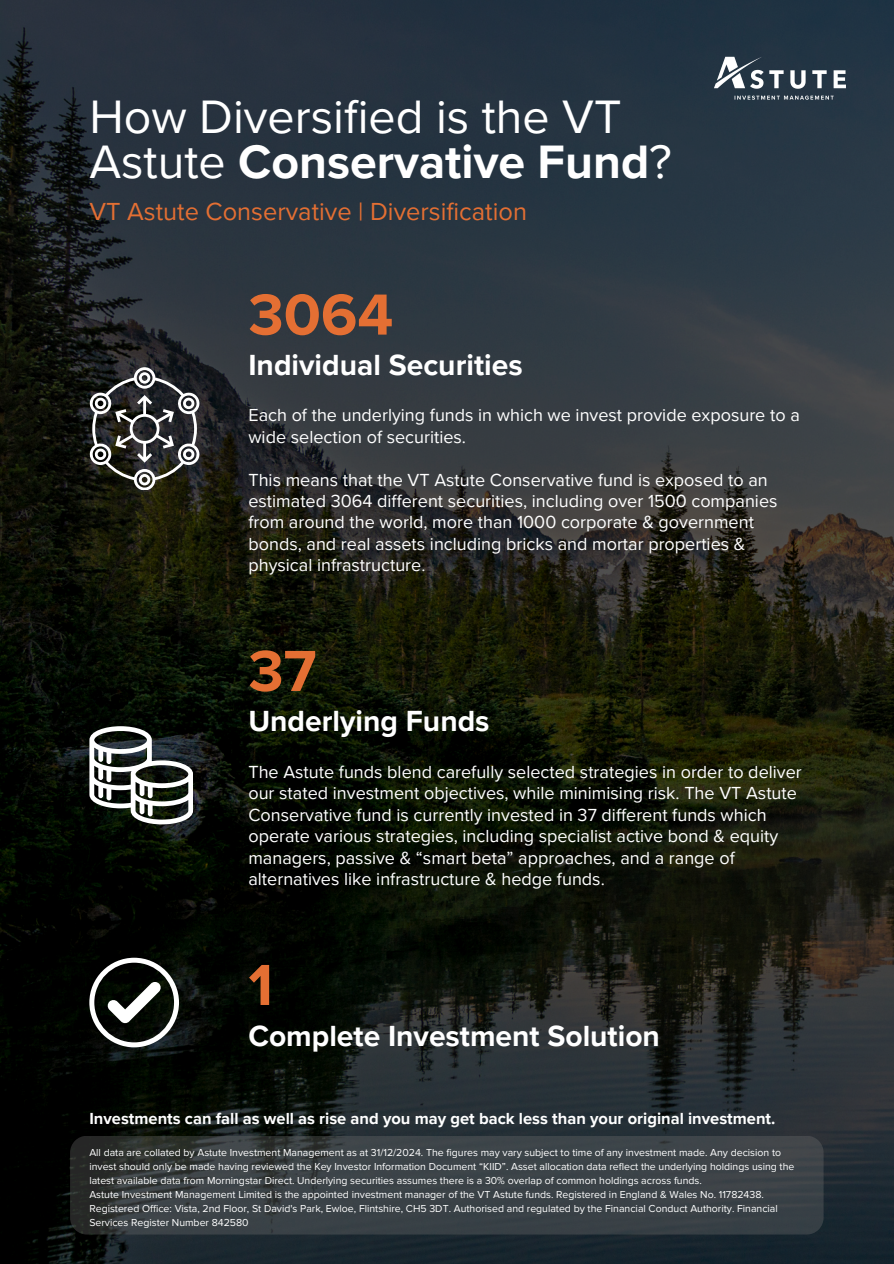
<style>
.page{position:relative;width:894px;height:1264px;background:#fff}
.page>*{position:absolute;margin:0;border:0;box-sizing:border-box;transform-origin:0 0}
.t1{font:700 60px "Proxima Nova";color:#e46f33}
.t2{font:48.3px/45.9px "Proxima Nova";color:#fff}
.t3{font:700 30px "Proxima Nova";color:#fff}
.t4{font:25.35px "Proxima Nova";color:#e46f33}
.t5{font:18px/21.3px "Proxima Nova";color:#fff}
.t6{font:700 16.5px "Proxima Nova";color:#fff}
.t7{font:10.5px/14px "Proxima Nova";color:#fff}
.s1{font-weight:700}
</style>
<div class="page">
<img style="left:0;top:0;width:893px;height:1263px">
<img style="left:700px;top:35px;width:145px;height:75px">
<svg style="left:89px;top:367px;width:111px;height:123px;background:#4c4d4c"></svg>
<svg style="left:89px;top:726px;width:104px;height:98px"></svg>
<svg style="left:89px;top:957px;width:90px;height:90px"></svg>
<svg style="left:70px;top:1135px;width:753px;height:99px;background:#383f43"></svg>
<h3 class="t2" style="left:89px;top:95px;width:583px">How Diversified is the VT<br>Astute <span class="s1">Conservative Fund</span>?</h3>
<p class="t4" style="left:89px;top:197px;width:439px">VT Astute Conservative | Diversification</p>
<p class="t1" style="left:248px;top:279px;width:146px">3064</p>
<p class="t3" style="left:248px;top:347px;width:276px">Individual Securities</p>
<h2 class="t5" style="left:248px;top:405px;width:552px">Each of the underlying funds in which we invest provide exposure to a wide selection of securities.</h2>
<h5 class="t5" style="left:248px;top:469px;width:530px">This means that the VT Astute Conservative fund is exposed to an estimated 3064 different securities, including over 1500 companies from around the world, more than 1000 corporate &amp; government bonds, and real assets including bricks and mortar properties &amp; physical infrastructure.</h5>
<p class="t1" style="left:248px;top:635px;width:69px">37</p>
<p class="t3" style="left:248px;top:704px;width:243px">Underlying Funds</p>
<h1 class="t5" style="left:248px;top:761px;width:554px">The Astute funds blend carefully selected strategies in order to deliver our stated investment objectives, while minimising risk. The VT Astute Conservative fund is currently invested in 37 different funds which operate various strategies, including specialist active bond &amp; equity managers, passive &amp; “smart beta” approaches, and a range of alternatives like infrastructure &amp; hedge funds.</h1>
<h5 class="t1" style="left:248px;top:949px;width:26px">1</h5>
<h5 class="t3" style="left:248px;top:1017px;width:413px">Complete Investment Solution</h5>
<p class="t6" style="left:89px;top:1108px;width:687px">Investments can fall as well as rise and you may get back less than your original investment.</p>
<h2 class="t7" style="left:89px;top:1145px;width:706px">All data are collated by Astute Investment Management as at 31/12/2024. The figures may vary subject to time of any investment made. Any decision to invest should only be made having reviewed the Key Investor Information Document “KIID”. Asset allocation data reflect the underlying holdings using the latest available data from Morningstar Direct. Underlying securities assumes there is a 30% overlap of common holdings across funds.</h2>
<h5 class="t7" style="left:89px;top:1187px;width:689px">Astute Investment Management Limited is the appointed investment manager of the VT Astute funds. Registered in England &amp; Wales No. 11782438.<br>Registered Office: Vista, 2nd Floor, St David's Park, Ewloe, Flintshire, CH5 3DT. Authorised and regulated by the Financial Conduct Authority. Financial<br>Services Register Number 842580</h5>
</div>
